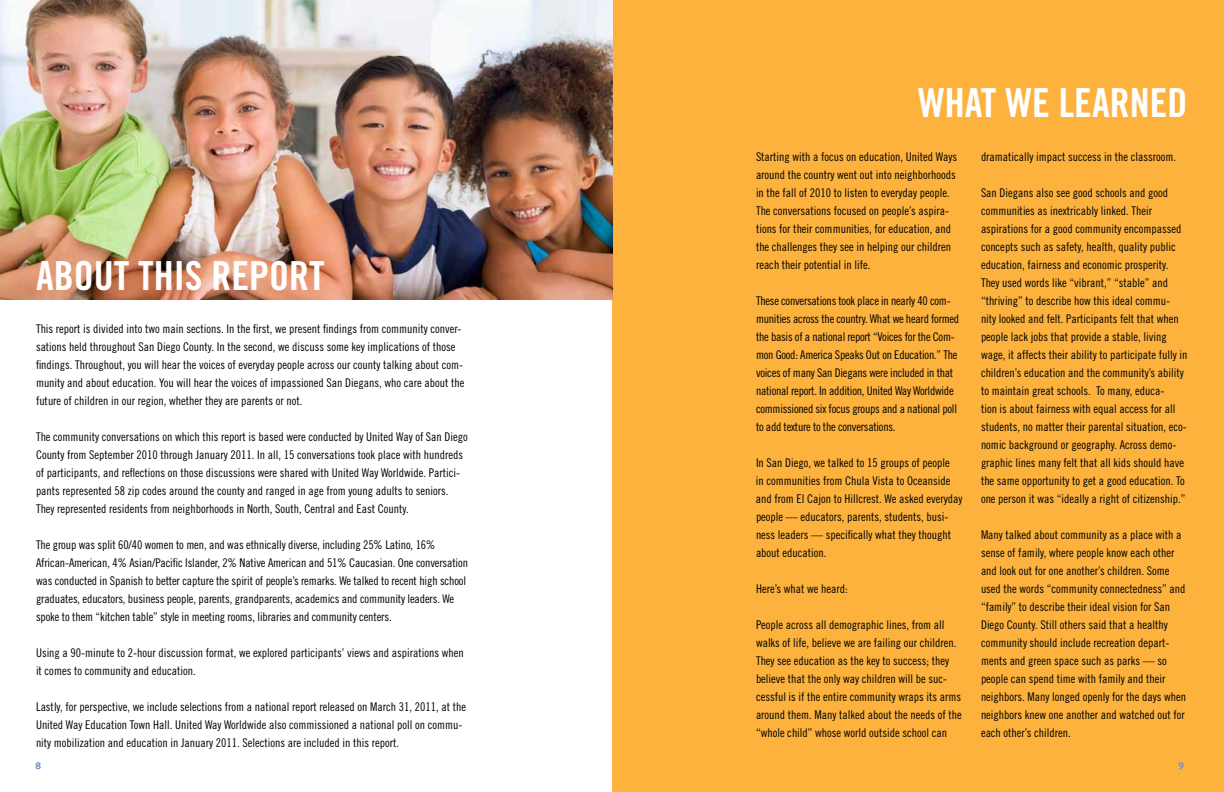
<style>
.page{position:relative;width:1224px;height:792px;background:#fff}
.page>*{position:absolute;margin:0;border:0;box-sizing:border-box;transform-origin:0 0}
.t1{font:40px "Trade Gothic Bold Cond Twenty";color:#fff}
.t2{font:12px/18px "Trade Gothic Cond Eighteen";color:#000}
.t3{font:12px/18px "Trade Gothic Cond Eighteen";letter-spacing:-.02em;color:#000}
.t4{font:10px "Meta Bold LF";color:#788ec7}
</style>
<div class="page">
<div style="left:612px;top:0;width:612px;height:792px;background:#fcb23d"></div>
<img style="left:0;top:0;width:613px;height:299px">
<h1 class="t1" style="left:36px;top:251px;width:290px">ABOUT THIS REPORT</h1>
<p class="t2" style="left:36px;top:320px;width:430px">This report is divided into two main sections. In the first, we present findings from community conver&shy;sations held throughout San Diego County. In the second, we discuss some key implications of those findings. Throughout, you will hear the voices of everyday people across our county talking about com&shy;munity and about education. You will hear the voices of impassioned San Diegans, who care about the future of children in our region, whether they are parents or not.</p>
<p class="t2" style="left:36px;top:428px;width:433px">The community conversations on which this report is based were conducted by United Way of San Diego County from September 2010 through January 2011. In all, 15 conversations took place with hundreds of participants, and reflections on those discussions were shared with United Way Worldwide. Partici&shy;pants represented 58 zip codes around the county and ranged in age from young adults to seniors.<br>They represented residents from neighborhoods in North, South, Central and East County.</p>
<p class="t2" style="left:36px;top:536px;width:434px">The group was split 60/40 women to men, and was ethnically diverse, including 25% Latino, 16% African-American, 4% Asian/Pacific Islander, 2% Native American and 51% Caucasian. One conversation was conducted in Spanish to better capture the spirit of people’s remarks. We talked to recent high school graduates, educators, business people, parents, grandparents, academics and community leaders. We spoke to them “kitchen table” style in meeting rooms, libraries and community centers.</p>
<p class="t2" style="left:36px;top:644px;width:429px">Using a 90-minute to 2-hour discussion format, we explored participants’ views and aspirations when it comes to community and education.</p>
<p class="t2" style="left:36px;top:698px;width:432px">Lastly, for perspective, we include selections from a national report released on March 31, 2011, at the<br>United Way Education Town Hall. United Way Worldwide also commissioned a national poll on commu&shy;nity mobilization and education in January 2011. Selections are included in this report.</p>
<h1 class="t1" style="left:918px;top:78px;width:271px">WHAT WE LEARNED</h1>
<p class="t2" style="left:756px;top:148px;width:203px">Starting with a focus on education, United Ways around the country went out into neighborhoods in the fall of 2010 to listen to everyday people.<br>The conversations focused on people’s aspira&shy;tions for their communities, for education, and the challenges they see in helping our children reach their potential in life.</p>
<p class="t3" style="left:756px;top:292px;width:205px">These conversations took place in nearly 40 com&shy;munities across the country. What we heard formed the basis of a national report “Voices for the Com&shy;mon Good: America Speaks Out on Education.” The voices of many San Diegans were included in that national report. In addition, United Way Worldwide commissioned six focus groups and a national poll to add texture to the conversations.</p>
<p class="t2" style="left:756px;top:454px;width:208px">In San Diego, we talked to 15 groups of people<br>in communities from Chula Vista to Oceanside and from El Cajon to Hillcrest. We asked everyday people — educators, parents, students, busi&shy;ness leaders — specifically what they thought about education.</p>
<p class="t2" style="left:756px;top:580px;width:93px">Here’s what we heard:</p>
<p class="t2" style="left:756px;top:616px;width:207px">People across all demographic lines, from all walks of life, believe we are failing our children.<br>They see education as the key to success; they believe that the only way children will be suc&shy;cessful is if the entire community wraps its arms around them. Many talked about the needs of the “whole child” whose world outside school can</p>
<p class="t2" style="left:981px;top:148px;width:197px">dramatically impact success in the classroom.</p>
<p class="t2" style="left:981px;top:184px;width:208px">San Diegans also see good schools and good communities as inextricably linked. Their aspirations for a good community encompassed concepts such as safety, health, quality public education, fairness and economic prosperity.<br>They used words like “vibrant,” “stable” and “thriving” to describe how this ideal commu&shy;nity looked and felt. Participants felt that when people lack jobs that provide a stable, living wage, it affects their ability to participate fully in children’s education and the community’s ability to maintain great schools. To many, educa-<br>tion is about fairness with equal access for all students, no matter their parental situation, eco&shy;nomic background or geography. Across demo&shy;graphic lines many felt that all kids should have the same opportunity to get a good education. To one person it was “ideally a right of citizenship.”</p>
<p class="t2" style="left:981px;top:526px;width:207px">Many talked about community as a place with a sense of family, where people know each other and look out for one another’s children. Some used the words “community connectedness” and “family” to describe their ideal vision for San Diego County. Still others said that a healthy community should include recreation depart&shy;ments and green space such as parks — so people can spend time with family and their neighbors. Many longed openly for the days when neighbors knew one another and watched out for each other’s children.</p>
<p class="t4" style="left:36px;top:759px;width:7px">8</p>
<p class="t4" style="left:1178px;top:759px;width:7px">9</p>
</div>
